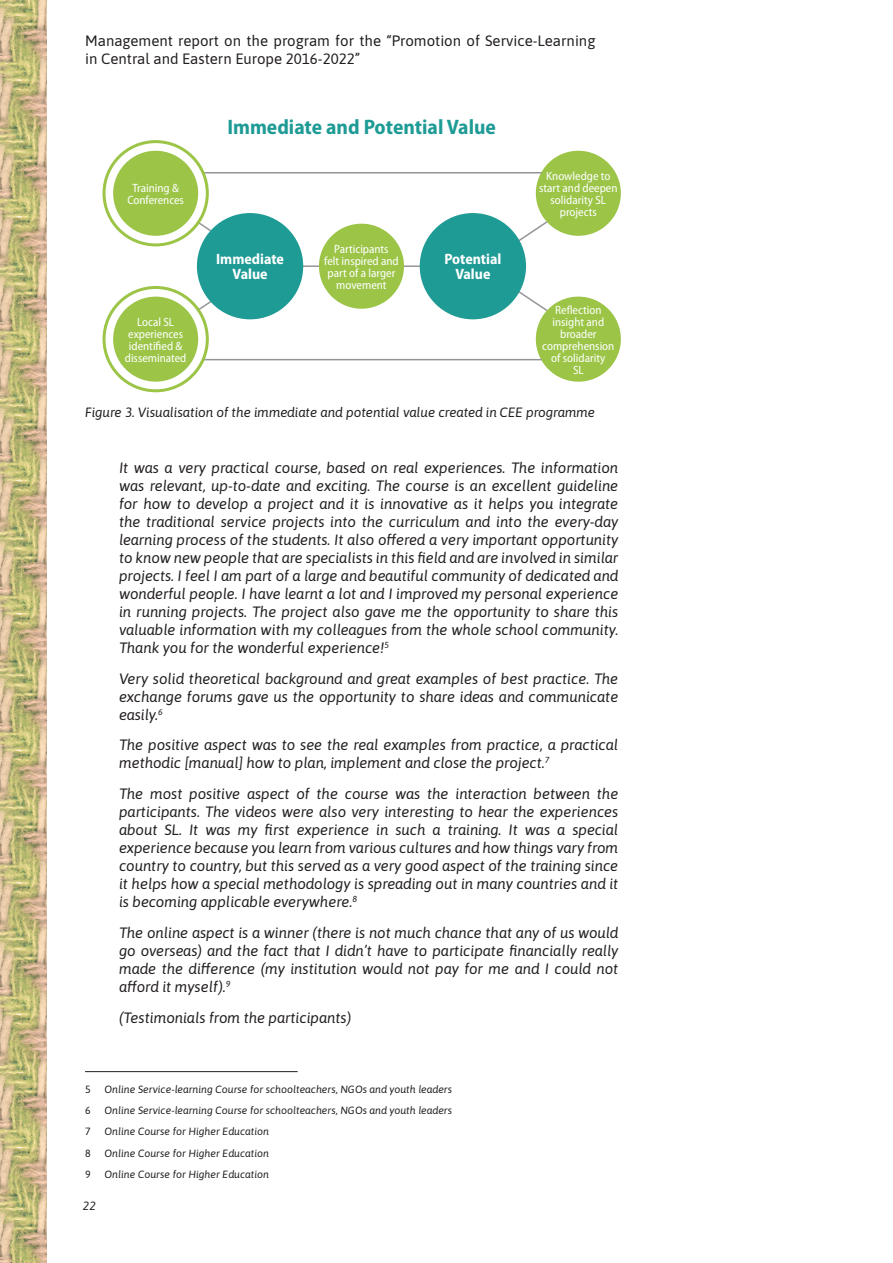
<style>
.page{position:relative;width:893px;height:1263px;background:#fff}
.page>*{position:absolute;margin:0;border:0;box-sizing:border-box;transform-origin:0 0}
.t1{font:700 semi-condensed 21px "Myriad Pro";color:#1f9b96}
.citas{font:italic 15px/18px "Asap";letter-spacing:-.005em;color:#231f20;text-align:justify}
.t2{font:15px/18px "Asap";color:#231f20}
.t3{font:700 semi-condensed 15px/15px "Myriad Pro";color:#fff;text-align:center}
.escuelas{font:italic 13.5px "Asap";letter-spacing:-.005em;color:#231f20}
.t4{font:semi-condensed 12px/12px "Myriad Pro";color:#fff;text-align:center}
.t5{font:italic 12px "Asap";color:#231f20}
.nota_al_pie{font:italic 10.5px "Asap";color:#231f20}
.nota_al_pie-2{font:10.5px "Asap";color:#231f20}
</style>
<div class="page">
<img style="left:0;top:0;width:47px;height:1263px">
<hr style="left:85px;top:1071px;width:213px;height:1px;background:#231f20">
<div style="left:536px;top:297px;width:85px;height:85px;background:#9cc548;border-radius:50%"></div>
<div style="left:536px;top:151px;width:85px;height:85px;background:#9cc548;border-radius:50%"></div>
<svg style="left:195px;top:220px;width:30px;height:93px"></svg>
<svg style="left:498px;top:220px;width:51px;height:93px"></svg>
<hr style="left:261px;top:265px;width:222px;height:2px;background:#939598">
<hr style="left:203px;top:172px;width:339px;height:1px;background:#939598">
<hr style="left:203px;top:359px;width:339px;height:1px;background:#939598">
<div style="left:197px;top:213px;width:106px;height:106px;background:#1f9b96;border-radius:50%"></div>
<div style="left:319px;top:224px;width:85px;height:85px;background:#9cc548;border-radius:50%"></div>
<div style="left:420px;top:213px;width:106px;height:106px;background:#1f9b96;border-radius:50%"></div>
<div style="left:113px;top:297px;width:85px;height:85px;background:#9cc548;border-radius:50%"></div>
<div style="left:103px;top:286px;width:106px;height:106px;border:3px solid #9cc548;border-radius:50%"></div>
<div style="left:113px;top:151px;width:85px;height:85px;background:#9cc548;border-radius:50%"></div>
<div style="left:103px;top:140px;width:106px;height:106px;border:3px solid #9cc548;border-radius:50%"></div>
<p class="t2" style="left:85px;top:31px;width:512px">Management report on the program for the “Promotion of Service-Learning in Central and Eastern Europe 2016-2022”</p>
<p class="t4" style="left:127px;top:182px;width:58px">Training &amp;<br>Conferences</p>
<p class="t4" style="left:125px;top:315px;width:63px">Local SL experiences identified &amp; disseminated</p>
<p class="t1" style="left:227px;top:113px;width:270px">Immediate and Potential Value</p>
<p class="t3" style="left:216px;top:251px;width:69px">Immediate<br>Value</p>
<p class="t4" style="left:324px;top:242px;width:76px">Participants<br>felt inspired and part of a larger movement</p>
<p class="t3" style="left:444px;top:251px;width:58px">Potential<br>Value</p>
<p class="t4" style="left:539px;top:170px;width:80px">Knowledge to start and deepen solidarity SL projects</p>
<p class="t4" style="left:542px;top:303px;width:74px">Reflection insight and broader comprehension of solidarity<br>SL</p>
<p class="escuelas" style="left:85px;top:402px;width:512px">Figure 3. Visualisation of the immediate and potential value created in CEE programme</p>
<p class="citas" style="left:119px;top:458px;width:501px">It was a very practical course, based on real experiences. The information was relevant, up-to-date and exciting. The course is an excellent guideline for how to develop a project and it is innovative as it helps you integrate the traditional service projects into the curriculum and into the every-day learning process of the students. It also offered a very important opportunity to know new people that are specialists in this field and are involved in similar projects. I feel I am part of a large and beautiful community of dedicated and wonderful people. I have learnt a lot and I improved my personal experience in running projects. The project also gave me the opportunity to share this valuable information with my colleagues from the whole school community.<br>Thank you for the wonderful experience!<sup>5</sup></p>
<p class="citas" style="left:119px;top:668px;width:501px">Very solid theoretical background and great examples of best practice. The exchange forums gave us the opportunity to share ideas and communicate easily.<sup>6</sup></p>
<p class="citas" style="left:119px;top:735px;width:501px">The positive aspect was to see the real examples from practice, a practical methodic [manual] how to plan, implement and close the project.<sup>7</sup></p>
<p class="citas" style="left:119px;top:784px;width:501px">The most positive aspect of the course was the interaction between the participants. The videos were also very interesting to hear the experiences about SL. It was my first experience in such a training. It was a special experience because you learn from various cultures and how things vary from country to country, but this served as a very good aspect of the training since it helps how a special methodology is spreading out in many countries and it is becoming applicable everywhere.<sup>8</sup></p>
<p class="citas" style="left:119px;top:923px;width:501px">The online aspect is a winner (there is not much chance that any of us would go overseas) and the fact that I didn’t have to participate financially really made the difference (my institution would not pay for me and I could not afford it myself).<sup>9</sup></p>
<p class="citas" style="left:119px;top:1007px;width:234px">(Testimonials from the participants)</p>
<p class="nota_al_pie-2" style="left:85px;top:1082px;width:7px">5</p>
<p class="nota_al_pie" style="left:105px;top:1082px;width:349px">Online Service-learning Course for schoolteachers, NGOs and youth leaders</p>
<p class="nota_al_pie-2" style="left:85px;top:1103px;width:7px">6</p>
<p class="nota_al_pie" style="left:105px;top:1103px;width:349px">Online Service-learning Course for schoolteachers, NGOs and youth leaders</p>
<p class="nota_al_pie-2" style="left:85px;top:1124px;width:7px">7</p>
<p class="nota_al_pie" style="left:105px;top:1124px;width:166px">Online Course for Higher Education</p>
<p class="nota_al_pie-2" style="left:85px;top:1146px;width:7px">8</p>
<p class="nota_al_pie" style="left:105px;top:1146px;width:166px">Online Course for Higher Education</p>
<p class="nota_al_pie-2" style="left:85px;top:1167px;width:7px">9</p>
<p class="nota_al_pie" style="left:105px;top:1167px;width:166px">Online Course for Higher Education</p>
<p class="t5" style="left:83px;top:1198px;width:14px">22</p>
</div>
